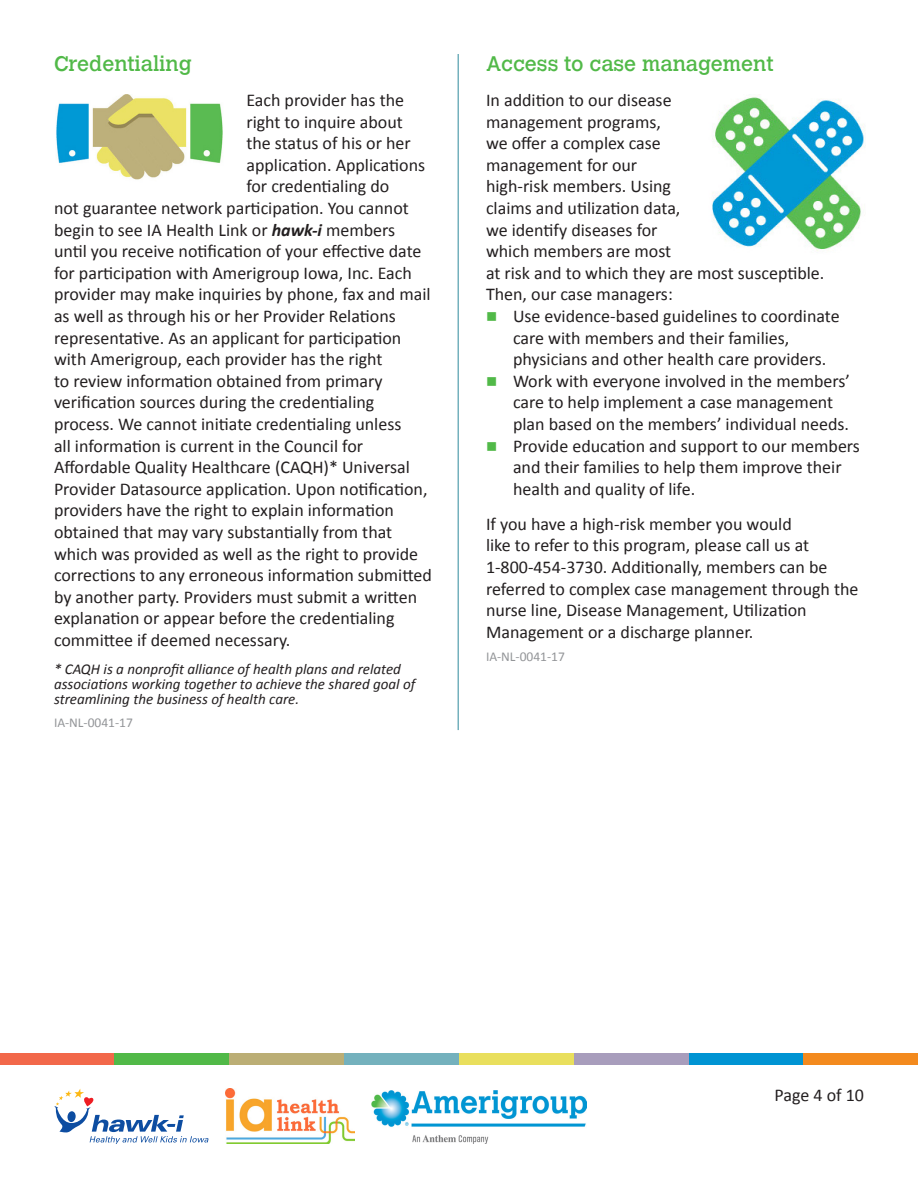
<style>
.page{position:relative;width:918px;height:1188px;background:#fff}
.page>*{position:absolute;margin:0;border:0;box-sizing:border-box;transform-origin:0 0}
.t1{font:21px "Calvert";color:#51b948}
.t2{font:18px/21.6px "Calibri";color:#231f20}
.t3{font:italic 15px/15px "Calibri";color:#231f20}
.t4{font:13.5px "Calibri";color:#939598}
.s1{font-weight:700;font-style:italic}
</style>
<div class="page">
<div style="left:0;top:1053px;width:115px;height:11px;background:#f2684a"></div>
<div style="left:115px;top:1053px;width:114px;height:11px;background:#51b948"></div>
<div style="left:229px;top:1053px;width:115px;height:11px;background:#bbae75"></div>
<div style="left:344px;top:1053px;width:115px;height:11px;background:#74b1bd"></div>
<div style="left:459px;top:1053px;width:115px;height:11px;background:#e9df5d"></div>
<div style="left:574px;top:1053px;width:115px;height:11px;background:#a89dbc"></div>
<div style="left:689px;top:1053px;width:114px;height:11px;background:#0094d3"></div>
<div style="left:803px;top:1053px;width:115px;height:11px;background:#f38a1e"></div>
<img style="left:371px;top:1090px;width:216px;height:53px">
<img style="left:226px;top:1089px;width:128px;height:55px">
<svg style="left:54px;top:1089px;width:155px;height:55px"></svg>
<hr style="left:458px;top:54px;width:1px;height:676px;background:#74b1bd">
<img style="left:56px;top:94px;width:167px;height:86px">
<img style="left:712px;top:96px;width:153px;height:155px">
<p class="t1" style="left:54px;top:51px;width:139px">Credentialing</p>
<p class="t2" style="left:246px;top:89px;width:159px">Each provider has the</p>
<p class="t2" style="left:246px;top:111px;width:158px">right to inquire about</p>
<p class="t2" style="left:246px;top:132px;width:166px">the status of his or her</p>
<p class="t2" style="left:246px;top:154px;width:180px">application. Applications</p>
<p class="t2" style="left:246px;top:176px;width:145px">for credentialing do</p>
<p class="t2" style="left:54px;top:197px;width:356px">not guarantee network participation. You cannot</p>
<p class="t2" style="left:54px;top:219px;width:343px">begin to see IA Health Link or <span class="s1">hawk-i</span> members</p>
<p class="t2" style="left:54px;top:240px;width:369px">until you receive notification of your effective date</p>
<p class="t2" style="left:54px;top:262px;width:359px">for participation with Amerigroup Iowa, Inc. Each</p>
<p class="t2" style="left:54px;top:284px;width:378px">provider may make inquiries by phone, fax and mail</p>
<p class="t2" style="left:54px;top:305px;width:343px">as well as through his or her Provider Relations</p>
<p class="t2" style="left:54px;top:327px;width:349px">representative. As an applicant for participation</p>
<p class="t2" style="left:54px;top:348px;width:330px">with Amerigroup, each provider has the right</p>
<p class="t2" style="left:54px;top:370px;width:330px">to review information obtained from primary</p>
<p class="t2" style="left:54px;top:392px;width:322px">verification sources during the credentialing</p>
<p class="t2" style="left:54px;top:413px;width:349px">process. We cannot initiate credentialing unless</p>
<p class="t2" style="left:54px;top:435px;width:311px">all information is current in the Council for</p>
<p class="t2" style="left:54px;top:456px;width:357px">Affordable Quality Healthcare (CAQH)* Universal</p>
<p class="t2" style="left:54px;top:478px;width:375px">Provider Datasource application. Upon notification,</p>
<p class="t2" style="left:54px;top:500px;width:342px">providers have the right to explain information</p>
<p class="t2" style="left:54px;top:521px;width:340px">obtained that may vary substantially from that</p>
<p class="t2" style="left:54px;top:543px;width:366px">which was provided as well as the right to provide</p>
<p class="t2" style="left:54px;top:564px;width:379px">corrections to any erroneous information submitted</p>
<p class="t2" style="left:54px;top:586px;width:365px">by another party. Providers must submit a written</p>
<p class="t2" style="left:54px;top:608px;width:342px">explanation or appear before the credentialing</p>
<p class="t2" style="left:54px;top:629px;width:238px">committee if deemed necessary.</p>
<p class="t3" style="left:54px;top:661px;width:363px">* CAQH is a nonprofit alliance of health plans and related associations working together to achieve the shared goal of streamlining the business of health care.</p>
<p class="t4" style="left:54px;top:714px;width:80px">IA-NL-0041-17</p>
<p class="t1" style="left:486px;top:51px;width:289px">Access to case management</p>
<p class="t2" style="left:486px;top:89px;width:340px">In addition to our disease<br>management programs,<br>we offer a complex case<br>management for our<br>high-risk members. Using<br>claims and utilization data,<br>we identify diseases for<br>which members are most<br>at risk and to which they are most susceptible.<br>Then, our case managers:</p>
<p class="t2" style="left:513px;top:305px;width:328px">Use evidence-based guidelines to coordinate care with members and their families, physicians and other health care providers.</p>
<p class="t2" style="left:513px;top:370px;width:338px">Work with everyone involved in the members’ care to help implement a case management plan based on the members’ individual needs.</p>
<p class="t2" style="left:513px;top:435px;width:348px">Provide education and support to our members and their families to help them improve their health and quality of life.</p>
<p class="t2" style="left:486px;top:513px;width:374px">If you have a high-risk member you would<br>like to refer to this program, please call us at 1-800-454-3730. Additionally, members can be referred to complex case management through the nurse line, Disease Management, Utilization Management or a discharge planner.</p>
<p class="t4" style="left:486px;top:648px;width:80px">IA-NL-0041-17</p>
<p class="t2" style="left:775px;top:1085px;width:91px">Page 4 of 10</p>
</div>
